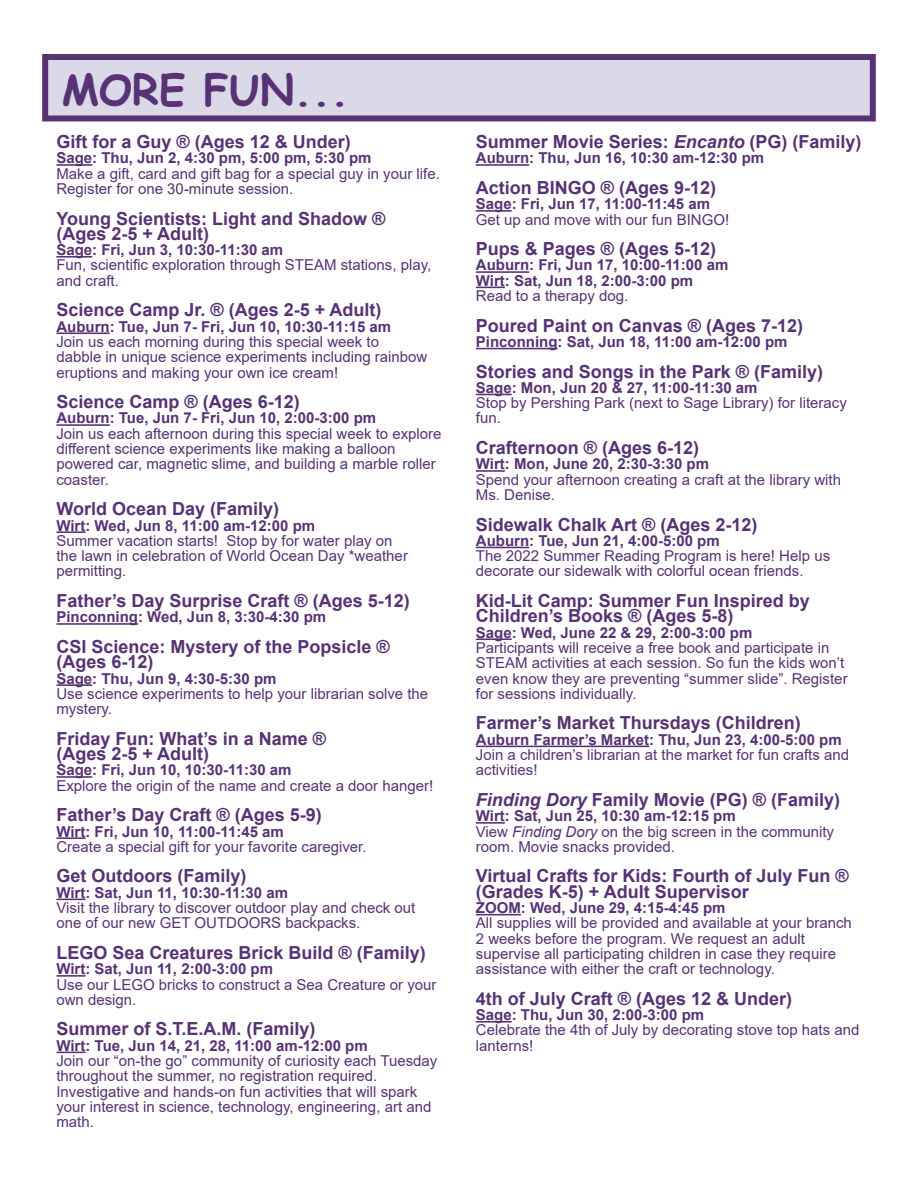
<style>
.page{position:relative;width:918px;height:1188px;background:#fff}
.page>*{position:absolute;margin:0;border:0;box-sizing:border-box;transform-origin:0 0}
.t1{font:700 42px "Comic Sans MS";color:#573275}
.t2{font:700 18px/15.3px "Arial";color:#573275}
.t3{font:15px/15.3px "Arial";color:#573275}
.t4{font:700 15px/15.3px "Arial";color:#573275}
.s1{font-style:italic}
.s2{font-weight:700}
</style>
<div class="page">
<hr style="left:56px;top:164px;width:36px;height:2px;background:#573275">
<hr style="left:56px;top:256px;width:36px;height:2px;background:#573275">
<hr style="left:56px;top:332px;width:54px;height:2px;background:#573275">
<hr style="left:56px;top:424px;width:54px;height:2px;background:#573275">
<hr style="left:56px;top:531px;width:29px;height:2px;background:#573275">
<hr style="left:56px;top:623px;width:82px;height:2px;background:#573275">
<hr style="left:56px;top:684px;width:36px;height:2px;background:#573275">
<hr style="left:56px;top:776px;width:36px;height:2px;background:#573275">
<hr style="left:56px;top:837px;width:29px;height:2px;background:#573275">
<svg style="left:56px;top:899px;width:29px;height:1px"></svg>
<hr style="left:56px;top:975px;width:29px;height:2px;background:#573275">
<svg style="left:56px;top:1052px;width:29px;height:1px"></svg>
<hr style="left:476px;top:164px;width:53px;height:2px;background:#573275">
<hr style="left:476px;top:210px;width:36px;height:2px;background:#573275">
<hr style="left:476px;top:271px;width:53px;height:2px;background:#573275">
<svg style="left:476px;top:287px;width:29px;height:1px"></svg>
<hr style="left:476px;top:348px;width:82px;height:1px;background:#573275">
<hr style="left:476px;top:394px;width:36px;height:1px;background:#573275">
<hr style="left:476px;top:470px;width:29px;height:2px;background:#573275">
<hr style="left:476px;top:547px;width:53px;height:1px;background:#573275">
<hr style="left:476px;top:638px;width:36px;height:2px;background:#573275">
<hr style="left:476px;top:746px;width:173px;height:1px;background:#573275">
<hr style="left:476px;top:822px;width:29px;height:2px;background:#573275">
<hr style="left:476px;top:914px;width:45px;height:1px;background:#573275">
<hr style="left:476px;top:1021px;width:36px;height:2px;background:#573275">
<div style="left:45px;top:57px;width:828px;height:61px;background:#dbd8e7"></div>
<div style="left:42px;top:54px;width:834px;height:68px;border:6px solid #573275"></div>
<h1 class="t1" style="left:62px;top:58px;width:289px">MORE FUN...</h1>
<p class="t2" style="left:56px;top:134px;width:296px">Gift for a Guy ® (Ages 12 &amp; Under)</p>
<p class="t4" style="left:56px;top:151px;width:317px">Sage: Thu, Jun 2, 4:30 pm, 5:00 pm, 5:30 pm</p>
<p class="t3" style="left:56px;top:166px;width:385px">Make a gift, card and gift bag for a special guy in your life.<br>Register for one 30-minute session.</p>
<p class="t2" style="left:56px;top:211px;width:330px">Young Scientists: Light and Shadow ® (Ages 2-5 + Adult)</p>
<p class="t4" style="left:56px;top:242px;width:228px">Sage: Fri, Jun 3, 10:30-11:30 am</p>
<p class="t3" style="left:56px;top:257px;width:376px">Fun, scientific exploration through STEAM stations, play, and craft.</p>
<p class="t2" style="left:56px;top:303px;width:327px">Science Camp Jr. ® (Ages 2-5 + Adult)</p>
<p class="t4" style="left:56px;top:319px;width:336px">Auburn: Tue, Jun 7- Fri, Jun 10, 10:30-11:15 am</p>
<p class="t3" style="left:56px;top:334px;width:372px">Join us each morning during this special week to dabble in unique science experiments including rainbow eruptions and making your own ice cream!</p>
<p class="t2" style="left:56px;top:394px;width:245px">Science Camp ® (Ages 6-12)</p>
<p class="t4" style="left:56px;top:411px;width:321px">Auburn: Tue, Jun 7- Fri, Jun 10, 2:00-3:00 pm</p>
<p class="t3" style="left:56px;top:426px;width:387px">Join us each afternoon during this special week to explore different science experiments like making a balloon powered car, magnetic slime, and building a marble roller coaster.</p>
<p class="t2" style="left:56px;top:502px;width:224px">World Ocean Day (Family)</p>
<p class="t4" style="left:56px;top:518px;width:260px">Wirt: Wed, Jun 8, 11:00 am-12:00 pm</p>
<p class="t3" style="left:56px;top:533px;width:353px">Summer vacation starts! Stop by for water play on the lawn in celebration of World Ocean Day *weather permitting.</p>
<p class="t2" style="left:56px;top:593px;width:355px">Father’s Day Surprise Craft ® (Ages 5-12)</p>
<p class="t4" style="left:56px;top:610px;width:271px">Pinconning: Wed, Jun 8, 3:30-4:30 pm</p>
<p class="t2" style="left:56px;top:639px;width:335px">CSI Science: Mystery of the Popsicle ® (Ages 6-12)</p>
<p class="t4" style="left:56px;top:671px;width:222px">Sage: Thu, Jun 9, 4:30-5:30 pm</p>
<p class="t3" style="left:56px;top:686px;width:373px">Use science experiments to help your librarian solve the mystery.</p>
<p class="t2" style="left:56px;top:731px;width:271px">Friday Fun: What’s in a Name ® (Ages 2-5 + Adult)</p>
<p class="t4" style="left:56px;top:763px;width:237px">Sage: Fri, Jun 10, 10:30-11:30 am</p>
<p class="t3" style="left:56px;top:778px;width:378px">Explore the origin of the name and create a door hanger!</p>
<p class="t2" style="left:56px;top:808px;width:267px">Father’s Day Craft ® (Ages 5-9)</p>
<p class="t4" style="left:56px;top:824px;width:229px">Wirt: Fri, Jun 10, 11:00-11:45 am</p>
<p class="t3" style="left:56px;top:839px;width:312px">Create a special gift for your favorite caregiver.</p>
<p class="t2" style="left:56px;top:869px;width:192px">Get Outdoors (Family)</p>
<p class="t4" style="left:56px;top:885px;width:233px">Wirt: Sat, Jun 11, 10:30-11:30 am</p>
<p class="t3" style="left:56px;top:900px;width:361px">Visit the library to discover outdoor play and check out one of our new GET OUTDOORS backpacks.</p>
<p class="t2" style="left:56px;top:945px;width:371px">LEGO Sea Creatures Brick Build ® (Family)</p>
<p class="t4" style="left:56px;top:962px;width:218px">Wirt: Sat, Jun 11, 2:00-3:00 pm</p>
<p class="t3" style="left:56px;top:977px;width:382px">Use our LEGO bricks to construct a Sea Creature or your own design.</p>
<p class="t2" style="left:56px;top:1022px;width:261px">Summer of S.T.E.A.M. (Family)</p>
<p class="t4" style="left:56px;top:1038px;width:313px">Wirt: Tue, Jun 14, 21, 28, 11:00 am-12:00 pm</p>
<p class="t3" style="left:56px;top:1053px;width:383px">Join our “on-the go” community of curiosity each Tuesday throughout the summer, no registration required.<br>Investigative and hands-on fun activities that will spark your interest in science, technology, engineering, art and math.</p>
<p class="t2" style="left:476px;top:134px;width:387px">Summer Movie Series: <span class="s1">Encanto</span> (PG) (Family)</p>
<p class="t4" style="left:476px;top:151px;width:290px">Auburn: Thu, Jun 16, 10:30 am-12:30 pm</p>
<p class="t2" style="left:476px;top:180px;width:242px">Action BINGO ® (Ages 9-12)</p>
<p class="t4" style="left:476px;top:197px;width:236px">Sage: Fri, Jun 17, 11:00-11:45 am</p>
<p class="t3" style="left:476px;top:212px;width:255px">Get up and move with our fun BINGO!</p>
<p class="t2" style="left:476px;top:241px;width:242px">Pups &amp; Pages ® (Ages 5-12)</p>
<p class="t4" style="left:476px;top:258px;width:254px">Auburn: Fri, Jun 17, 10:00-11:00 am<br>Wirt: Sat, Jun 18, 2:00-3:00 pm</p>
<p class="t3" style="left:476px;top:288px;width:154px">Read to a therapy dog.</p>
<p class="t2" style="left:476px;top:318px;width:329px">Poured Paint on Canvas ® (Ages 7-12)</p>
<p class="t4" style="left:476px;top:334px;width:313px">Pinconning: Sat, Jun 18, 11:00 am-12:00 pm</p>
<p class="t2" style="left:476px;top:364px;width:349px">Stories and Songs in the Park ® (Family)</p>
<p class="t4" style="left:476px;top:380px;width:283px">Sage: Mon, Jun 20 &amp; 27, 11:00-11:30 am</p>
<p class="t3" style="left:476px;top:395px;width:372px">Stop by Pershing Park (next to Sage Library) for literacy fun.</p>
<p class="t2" style="left:476px;top:440px;width:225px">Crafternoon ® (Ages 6-12)</p>
<p class="t4" style="left:476px;top:457px;width:235px">Wirt: Mon, June 20, 2:30-3:30 pm</p>
<p class="t3" style="left:476px;top:472px;width:367px">Spend your afternoon creating a craft at the library with<br>Ms. Denise.</p>
<p class="t2" style="left:476px;top:517px;width:283px">Sidewalk Chalk Art ® (Ages 2-12)</p>
<p class="t4" style="left:476px;top:533px;width:245px">Auburn: Tue, Jun 21, 4:00-5:00 pm</p>
<p class="t3" style="left:476px;top:548px;width:356px">The 2022 Summer Reading Program is here! Help us decorate our sidewalk with colorful ocean friends.</p>
<p class="t2" style="left:476px;top:593px;width:336px">Kid-Lit Camp: Summer Fun Inspired by<br>Children’s Books ® (Ages 5-8)</p>
<p class="t4" style="left:476px;top:625px;width:278px">Sage: Wed, June 22 &amp; 29, 2:00-3:00 pm</p>
<p class="t3" style="left:476px;top:640px;width:373px">Participants will receive a free book and participate in STEAM activities at each session. So fun the kids won’t even know they are preventing “summer slide”. Register for sessions individually.</p>
<p class="t2" style="left:476px;top:716px;width:327px">Farmer’s Market Thursdays (Children)</p>
<p class="t4" style="left:476px;top:732px;width:367px">Auburn Farmer’s Market: Thu, Jun 23, 4:00-5:00 pm</p>
<p class="t3" style="left:476px;top:747px;width:375px">Join a children’s librarian at the market for fun crafts and activities!</p>
<p class="t2" style="left:476px;top:792px;width:366px"><span class="s1">Finding Dory</span> Family Movie (PG) ® (Family)</p>
<p class="t3" style="left:476px;top:808px;width:360px"><span class="s2">Wirt: Sat, Jun 25, 10:30 am-12:15 pm<br></span>View <span class="s1">Finding Dory</span> on the big screen in the community room. Movie snacks provided.</p>
<p class="t2" style="left:476px;top:869px;width:374px">Virtual Crafts for Kids: Fourth of July Fun ® (Grades K-5) + Adult Supervisor</p>
<p class="t4" style="left:476px;top:900px;width:251px">ZOOM: Wed, June 29, 4:15-4:45 pm</p>
<p class="t3" style="left:476px;top:915px;width:377px">All supplies will be provided and available at your branch 2 weeks before the program. We request an adult supervise all participating children in case they require assistance with either the craft or technology.</p>
<p class="t2" style="left:476px;top:991px;width:318px">4th of July Craft ® (Ages 12 &amp; Under)</p>
<p class="t4" style="left:476px;top:1007px;width:230px">Sage: Thu, Jun 30, 2:00-3:00 pm</p>
<p class="t3" style="left:476px;top:1022px;width:385px">Celebrate the 4th of July by decorating stove top hats and lanterns!</p>
</div>
